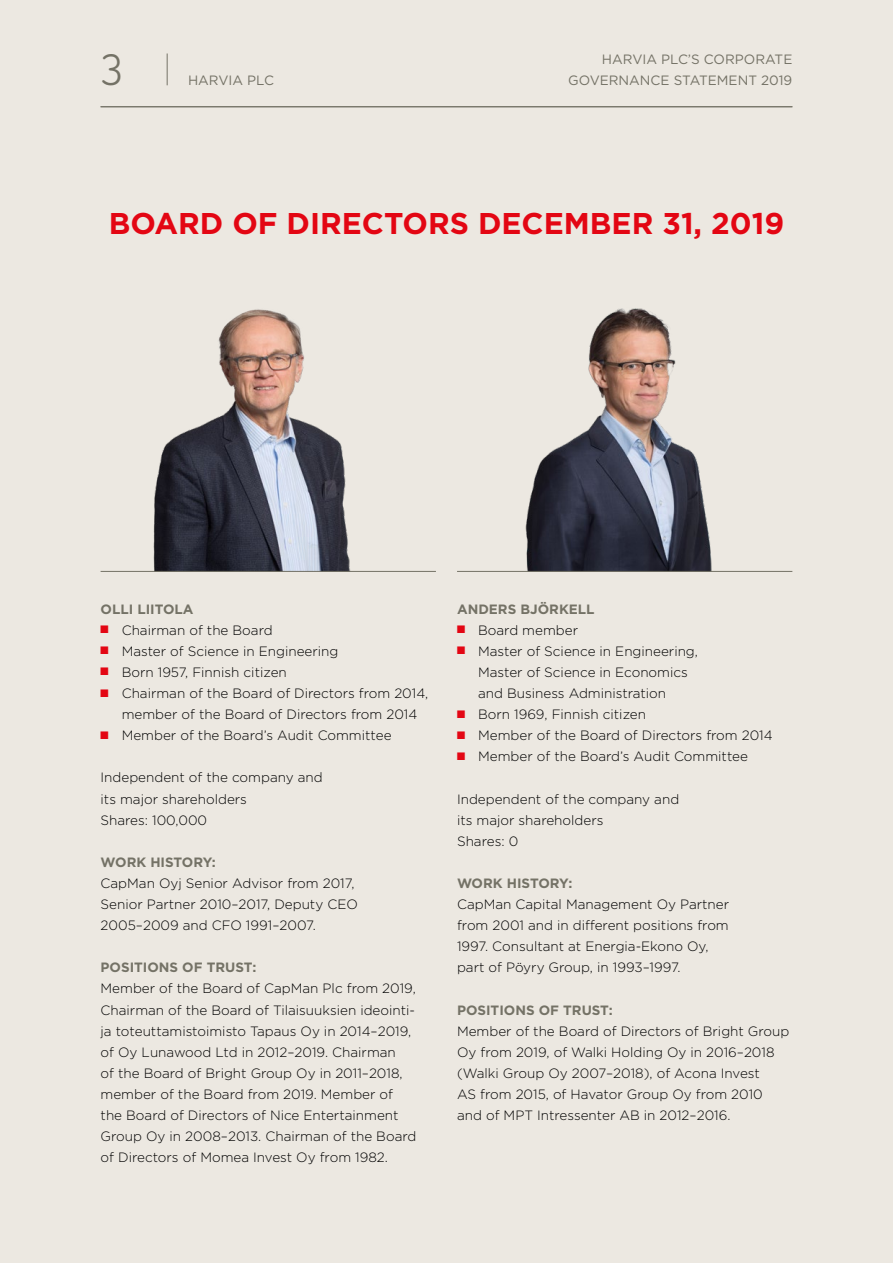
<style>
.page{position:relative;width:893px;height:1263px;background:#ece8e1}
.page>*{position:absolute;margin:0;border:0;box-sizing:border-box;transform-origin:0 0}
.t1{font:300 42px "Chevin Pro";color:#747266}
.t2{font:700 30px "Gotham";color:#e30613}
.t3{font:300 13.5px/21.1px "Gotham";color:#000}
.t4{font:700 13.5px "Gotham";color:#747266}
.t5{font:13.5px/21.1px "Gotham";color:#747266;text-align:right}
.s1{font-family:"Monotype Sorts";font-weight:400;font-size:10.5px;color:#e30613}
</style>
<div class="page">
<img style="left:101px;top:309px;width:334px;height:262px">
<img style="left:458px;top:308px;width:334px;height:263px">
<hr style="left:101px;top:571px;width:335px;height:1px;background:#747266">
<hr style="left:457px;top:571px;width:335px;height:1px;background:#747266">
<hr style="left:167px;top:54px;width:1px;height:31px;background:#747266">
<hr style="left:101px;top:106px;width:691px;height:1px;background:#747266">
<h1 class="t1" style="left:101px;top:41px;width:25px">3</h1>
<p class="t5" style="left:188px;top:70px;width:87px">HARVIA PLC</p>
<p class="t5" style="left:568px;top:49px;width:226px">HARVIA PLC’S CORPORATE<br>GOVERNANCE STATEMENT 2019</p>
<h2 class="t2" style="left:109px;top:203px;width:677px">BOARD OF DIRECTORS DECEMBER 31, 2019</h2>
<p class="t4" style="left:101px;top:600px;width:95px">OLLI LIITOLA</p>
<p class="t3" style="left:101px;top:619px;width:174px"><span class="s1">■</span> Chairman of the Board</p>
<p class="t3" style="left:101px;top:640px;width:239px"><span class="s1">■</span> Master of Science in Engineering</p>
<p class="t3" style="left:101px;top:661px;width:188px"><span class="s1">■</span> Born 1957, Finnish citizen</p>
<p class="t3" style="left:122px;top:682px;width:308px;text-indent:-21px"><span class="s1">■</span> Chairman of the Board of Directors from 2014, member of the Board of Directors from 2014</p>
<p class="t3" style="left:101px;top:724px;width:292px"><span class="s1">■</span> Member of the Board’s Audit Committee</p>
<p class="t3" style="left:101px;top:767px;width:224px">Independent of the company and its major shareholders<br>Shares: 100,000</p>
<p class="t4" style="left:101px;top:853px;width:117px">WORK HISTORY:</p>
<p class="t3" style="left:101px;top:872px;width:259px">CapMan Oyj Senior Advisor from 2017,<br>Senior Partner 2010–2017, Deputy CEO<br>2005–2009 and CFO 1991–2007.</p>
<p class="t4" style="left:101px;top:959px;width:157px">POSITIONS OF TRUST:</p>
<p class="t3" style="left:101px;top:978px;width:317px">Member of the Board of CapMan Plc from 2019, Chairman of the Board of Tilaisuuksien ideointi&shy;ja toteuttamistoimisto Tapaus Oy in 2014–2019, of Oy Lunawood Ltd in 2012–2019. Chairman<br>of the Board of Bright Group Oy in 2011–2018, member of the Board from 2019. Member of the Board of Directors of Nice Entertainment Group Oy in 2008–2013. Chairman of the Board of Directors of Momea Invest Oy from 1982.</p>
<p class="t4" style="left:457px;top:600px;width:139px">ANDERS BJÖRKELL</p>
<p class="t3" style="left:457px;top:619px;width:123px"><span class="s1">■</span> Board member</p>
<p class="t3" style="left:478px;top:640px;width:221px;text-indent:-21px"><span class="s1">■</span> Master of Science in Engineering,<br>Master of Science in Economics and Business Administration</p>
<p class="t3" style="left:457px;top:703px;width:191px"><span class="s1">■</span> Born 1969, Finnish citizen</p>
<p class="t3" style="left:457px;top:724px;width:317px"><span class="s1">■</span> Member of the Board of Directors from 2014</p>
<p class="t3" style="left:457px;top:746px;width:292px"><span class="s1">■</span> Member of the Board’s Audit Committee</p>
<p class="t3" style="left:457px;top:788px;width:224px">Independent of the company and its major shareholders<br>Shares: 0</p>
<p class="t4" style="left:457px;top:874px;width:117px">WORK HISTORY:</p>
<p class="t3" style="left:457px;top:893px;width:274px">CapMan Capital Management Oy Partner from 2001 and in different positions from 1997. Consultant at Energia-Ekono Oy, part of Pöyry Group, in 1993–1997.</p>
<p class="t4" style="left:457px;top:1001px;width:157px">POSITIONS OF TRUST:</p>
<p class="t3" style="left:457px;top:1020px;width:334px">Member of the Board of Directors of Bright Group Oy from 2019, of Walki Holding Oy in 2016–2018 (Walki Group Oy 2007–2018), of Acona Invest<br>AS from 2015, of Havator Group Oy from 2010 and of MPT Intressenter AB in 2012–2016.</p>
</div>
